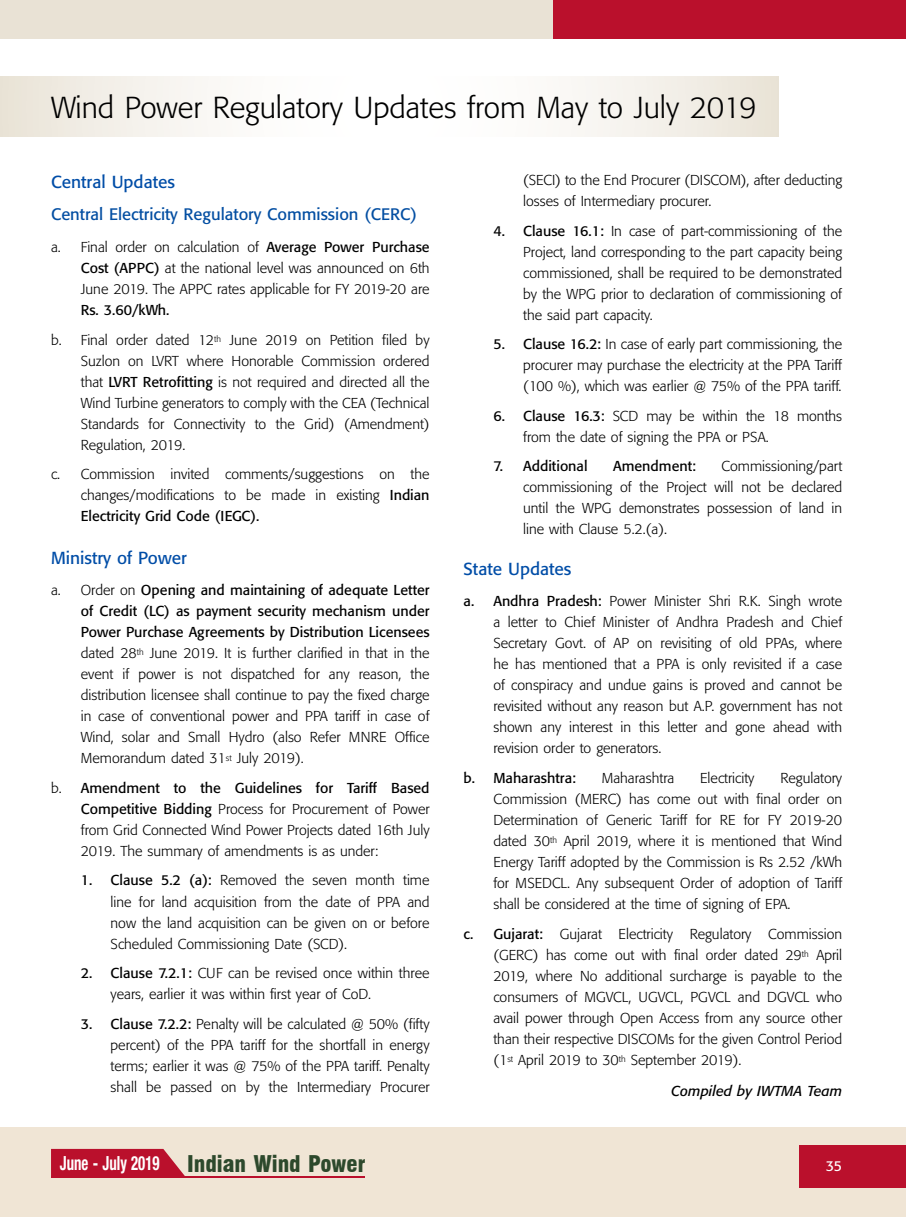
<style>
.page{position:relative;width:906px;height:1217px;background:#fff}
.page>*{position:absolute;margin:0;border:0;box-sizing:border-box;transform-origin:0 0}
.t1{font:300 30px "Formata";color:#000}
.t2{font:900 condensed 22.5px "Swiss 721 BT";color:#2d492c}
.t3{font:17.25px "Formata";color:#004da7}
.t4{font:16.5px "Formata";color:#034ea2}
.t5{font:300 14.25px/21px "Formata";color:#000;text-align:justify}
.t6{font:14.25px "Formata";color:#000}
.t7{font:italic 14.25px "Formata";color:#000}
.t8{font:14.25px "Formata";color:#fff}
.s1{font-weight:400}
.s2{font-family:"Helvetica Neue LT Pro";font-weight:700;font-size:19.5px;color:#fff}
</style>
<div class="page">
<div style="left:553px;top:0;width:353px;height:38px;background:#ba102c"></div>
<div style="left:0;top:0;width:553px;height:38px;background:#e9e2d5"></div>
<div style="left:0;top:1127px;width:906px;height:89px;background:#f0e5d5"></div>
<div style="left:799px;top:1144px;width:107px;height:43px;background:#ba102c"></div>
<hr style="left:0;top:0;width:1px;height:38px;background:#ba102c">
<svg style="left:51px;top:1148px;width:134px;height:28px;background:#c0273e"></svg>
<hr style="left:51px;top:1176px;width:314px;height:1px;background:#ba102c">
<svg style="left:0;top:77px;width:778px;height:59px"></svg>
<h1 class="t1" style="left:51px;top:89px;width:707px">Wind Power Regulatory Updates from May to July 2019</h1>
<p class="t3" style="left:51px;top:171px;width:125px">Central Updates</p>
<p class="t4" style="left:51px;top:204px;width:367px">Central Electricity Regulatory Commission (CERC)</p>
<p class="t5" style="left:81px;top:237px;width:350px;text-indent:-30px">a. Final order on calculation of <span class="s1">Average Power Purchase Cost (APPC)</span> at the national level was announced on 6th June 2019. The APPC rates applicable for FY 2019-20 are</p>
<p class="t5" style="left:51px;top:295px;width:380px;line-height:29.5px;text-indent:30px"><span class="s1">Rs. 3.60/kWh.<br></span>b. Final order dated 12<sup>th</sup> June 2019 on Petition filed by</p>
<p class="t5" style="left:81px;top:350px;width:350px">Suzlon on LVRT where Honorable Commission ordered that <span class="s1">LVRT Retrofitting</span> is not required and directed all the Wind Turbine generators to comply with the CEA (Technical Standards for Connectivity to the Grid) (Amendment)<br>Regulation, 2019.</p>
<p class="t5" style="left:81px;top:464px;width:350px;text-indent:-30px">c. Commission invited comments/suggestions on the changes/modifications to be made in existing <span class="s1">Indian Electricity Grid Code (IEGC).</span></p>
<p class="t3" style="left:51px;top:547px;width:137px">Ministry of Power</p>
<p class="t5" style="left:81px;top:579px;width:350px;text-indent:-30px">a. Order on <span class="s1">Opening and maintaining of adequate Letter of Credit (LC) as payment security mechanism under Power Purchase Agreements by Distribution Licensees </span>dated 28<sup>th</sup> June 2019. It is further clarified in that in the event if power is not dispatched for any reason, the distribution licensee shall continue to pay the fixed charge in case of conventional power and PPA tariff in case of Wind, solar and Small Hydro (also Refer MNRE Office Memorandum dated 31<sup>st</sup> July 2019).</p>
<p class="t5" style="left:81px;top:777px;width:350px;text-indent:-30px">b. <span class="s1">Amendment to the Guidelines for Tariff Based Competitive Bidding</span> Process for Procurement of Power from Grid Connected Wind Power Projects dated 16th July 2019. The summary of amendments is as under:</p>
<p class="t5" style="left:111px;top:869px;width:320px;text-indent:-30px"><span class="s1">1. Clause 5.2 (a):</span> Removed the seven month time line for land acquisition from the date of PPA and now the land acquisition can be given on or before Scheduled Commissioning Date (SCD).</p>
<p class="t5" style="left:111px;top:962px;width:320px;text-indent:-30px"><span class="s1">2. Clause 7.2.1:</span> CUF can be revised once within three years, earlier it was within first year of CoD.</p>
<p class="t5" style="left:111px;top:1012px;width:320px;text-indent:-30px"><span class="s1">3. Clause 7.2.2:</span> Penalty will be calculated @ 50% (fifty percent) of the PPA tariff for the shortfall in energy terms; earlier it was @ 75% of the PPA tariff. Penalty shall be passed on by the Intermediary Procurer</p>
<p class="t5" style="left:523px;top:170px;width:320px">(SECI) to the End Procurer (DISCOM), after deducting losses of Intermediary procurer.</p>
<p class="t5" style="left:523px;top:220px;width:320px;text-indent:-30px"><span class="s1">4. Clause 16.1:</span> In case of part-commissioning of the Project, land corresponding to the part capacity being commissioned, shall be required to be demonstrated by the WPG prior to declaration of commissioning of the said part capacity.</p>
<p class="t5" style="left:523px;top:334px;width:320px;text-indent:-30px"><span class="s1">5. Clause 16.2:</span> In case of early part commissioning, the procurer may purchase the electricity at the PPA Tariff (100 %), which was earlier @ 75% of the PPA tariff.</p>
<p class="t5" style="left:523px;top:405px;width:320px;text-indent:-30px"><span class="s1">6. Clause 16.3:</span> SCD may be within the 18 months from the date of signing the PPA or PSA.</p>
<p class="t6" style="left:493px;top:457px;width:96px">7. Additional</p>
<p class="t6" style="left:613px;top:457px;width:84px">Amendment:</p>
<p class="t5" style="left:523px;top:456px;width:320px;text-indent:198px">Commissioning/part commissioning of the Project will not be declared until the WPG demonstrates possession of land in line with Clause 5.2.(a).</p>
<p class="t3" style="left:463px;top:558px;width:109px">State Updates</p>
<p class="t5" style="left:493px;top:590px;width:350px;text-indent:-30px"><span class="s1">a. Andhra Pradesh:</span> Power Minister Shri R.K. Singh wrote a letter to Chief Minister of Andhra Pradesh and Chief Secretary Govt. of AP on revisiting of old PPAs, where he has mentioned that a PPA is only revisited if a case of conspiracy and undue gains is proved and cannot be revisited without any reason but A.P. government has not shown any interest in this letter and gone ahead with revision order to generators.</p>
<p class="t6" style="left:463px;top:769px;width:114px">b. Maharashtra:</p>
<p class="t5" style="left:602px;top:767px;width:74px">Maharashtra</p>
<p class="t5" style="left:700px;top:767px;width:56px">Electricity</p>
<p class="t5" style="left:493px;top:767px;width:350px;text-indent:287px">Regulatory Commission (MERC) has come out with final order on Determination of Generic Tariff for RE for FY 2019-20 dated 30<sup>th</sup> April 2019, where it is mentioned that Wind Energy Tariff adopted by the Commission is Rs 2.52 /kWh for MSEDCL. Any subsequent Order of adoption of Tariff shall be considered at the time of signing of EPA.</p>
<p class="t5" style="left:493px;top:922px;width:350px;text-indent:-30px"><span class="s1">c. Gujarat:</span> Gujarat Electricity Regulatory Commission (GERC) has come out with final order dated 29<sup>th</sup> April 2019, where No additional surcharge is payable to the consumers of MGVCL, UGVCL, PGVCL and DGVCL who avail power through Open Access from any source other than their respective DISCOMs for the given Control Period (1<sup>st</sup> April 2019 to 30<sup>th</sup> September 2019).</p>
<p class="t7" style="left:671px;top:1081px;width:172px">Compiled by IWTMA Team</p>
<h2 class="t2" style="left:60px;top:1149px;width:307px"><span class="s2">June - July 2019</span> Indian Wind Power</h2>
<p class="t8" style="left:826px;top:1156px;width:18px">35</p>
</div>
